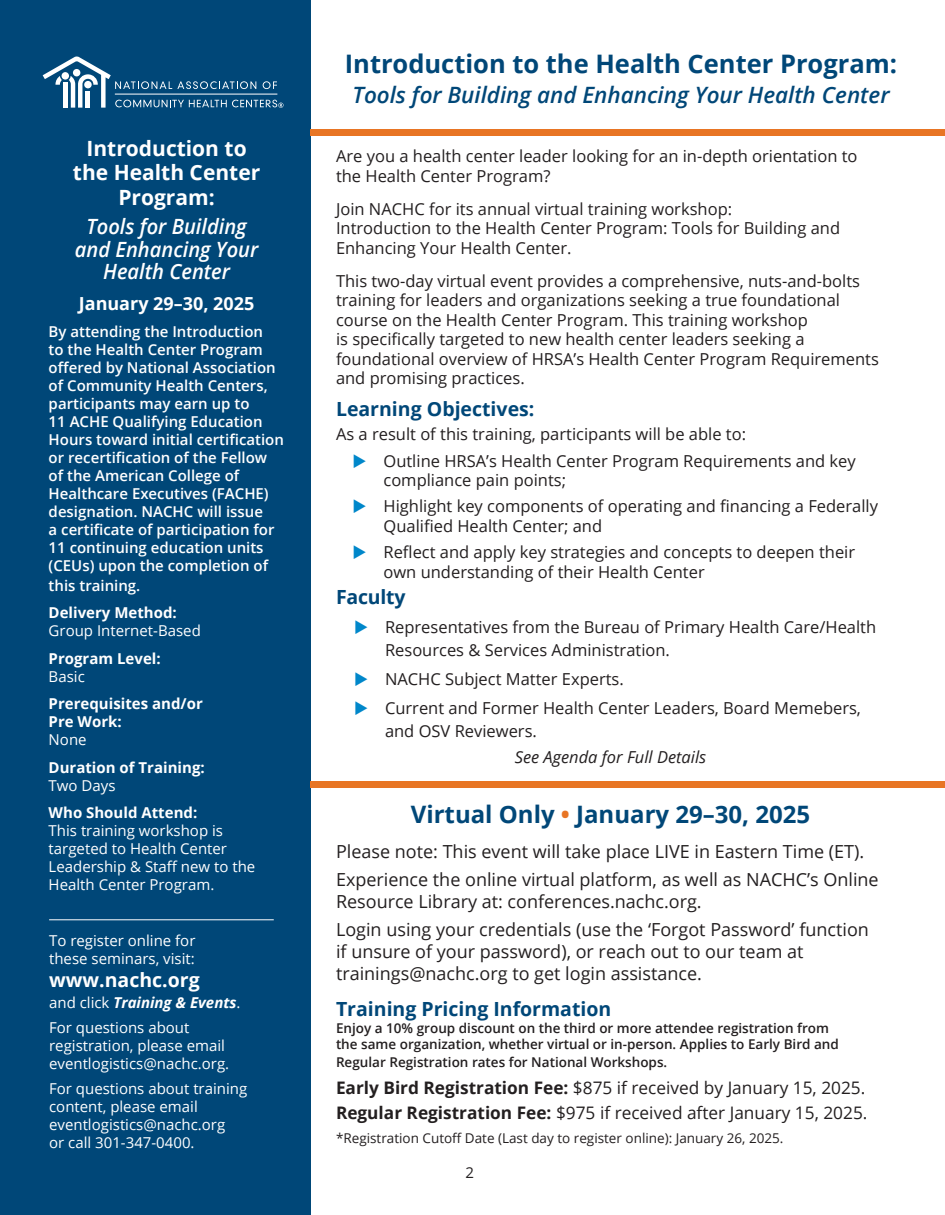
<style>
.page{position:relative;width:945px;height:1215px;background:#fff}
.page>*{position:absolute;margin:0;border:0;box-sizing:border-box;transform-origin:0 0}
.t1{font:700 25.5px "Open Sans";color:#004778}
.t2{font:700 24px "Open Sans";color:#004778}
.t3{font:italic 600 22.5px "Open Sans";color:#004778}
.t4{font:italic 600 21px/22.5px "Open Sans";color:#fff;text-align:center;scale:.96 1}
.t5{font:700 21px/24.8px "Open Sans";color:#fff;text-align:center}
.t6{font:700 19.5px "Open Sans";color:#004778}
.t7{font:700 19.5px "Open Sans";color:#fff}
.t8{font:18px/21.6px "Open Sans";color:#231f20}
.t9{font:700 18px "Open Sans";color:#fff}
.t10{font:17.25px "Open Sans";color:#231f20}
.t11{font:16.5px/19.5px "Open Sans";color:#231f20}
.t12{font:italic 16.5px "Open Sans";color:#231f20}
.t13{font:600 15px/18px "Open Sans";color:#fff}
.t14{font:15px/18px "Open Sans";color:#fff}
.t15{font:700 15px/18px "Open Sans";color:#fff}
.t16{font:italic 700 15px "Open Sans";color:#fff}
.t17{font:15px "Open Sans";color:#231f20}
.t18{font:600 13.5px/16.2px "Open Sans";color:#231f20}
.t19{font:13.5px "Open Sans";color:#231f20}
.s1{font-weight:700}
.s2{font-weight:400}
.s3{font-weight:400;font-style:normal}
.s4{color:#0087ca}
.s5{color:#e87524}
</style>
<div class="page">
<div style="left:0;top:0;width:310px;height:1215px;background:#004778"></div>
<svg style="left:43px;top:56px;width:240px;height:52px"></svg>
<div style="left:310px;top:130px;width:635px;height:6px;background:#e87524"></div>
<div style="left:310px;top:781px;width:635px;height:7px;background:#e87524"></div>
<hr style="left:49px;top:919px;width:225px;height:1px;background:#fff">
<p class="t5" style="left:73px;top:135px;width:189px">Introduction to the Health Center<br>Program:</p>
<p class="t4" style="left:75px;top:215px;width:193px">Tools for Building and Enhancing Your<br>Health Center</p>
<p class="t9" style="left:79px;top:291px;width:177px">January 29–30, 2025</p>
<p class="t13" style="left:49px;top:322px;width:237px">By attending the Introduction<br>to the Health Center Program offered by National Association of Community Health Centers, participants may earn up to<br>11 ACHE Qualifying Education<br>Hours toward initial certification or recertification of the Fellow of the American College of<br>Healthcare Executives (FACHE) designation. NACHC will issue<br>a certificate of participation for<br>11 continuing education units (CEUs) upon the completion of</p>
<p class="t13" style="left:49px;top:576px;width:93px">this training.</p>
<p class="t14" style="left:49px;top:603px;width:154px"><span class="s1">Delivery Method:<br></span>Group Internet-Based</p>
<p class="t15" style="left:49px;top:649px;width:114px">Program Level:<br><span class="s2">Basic</span></p>
<p class="t15" style="left:49px;top:694px;width:156px">Prerequisites and/or<br>Pre Work:</p>
<p class="t14" style="left:49px;top:730px;width:39px">None</p>
<p class="t15" style="left:49px;top:758px;width:158px">Duration of Training:<br><span class="s2">Two Days</span></p>
<p class="t14" style="left:49px;top:803px;width:208px"><span class="s1">Who Should Attend:<br></span>This training workshop is targeted to Health Center<br>Leadership &amp; Staff new to the<br>Health Center Program.</p>
<p class="t14" style="left:49px;top:931px;width:148px">To register online for these seminars, visit:</p>
<p class="t7" style="left:49px;top:966px;width:152px">www.nachc.org</p>
<p class="t16" style="left:49px;top:992px;width:193px"><span class="s3">and click</span> Training &amp; Events<span class="s3">.</span></p>
<p class="t14" style="left:49px;top:1018px;width:182px">For questions about registration, please email eventlogistics@nachc.org.</p>
<p class="t14" style="left:49px;top:1079px;width:200px">For questions about training content, please email eventlogistics@nachc.org<br>or call 301-347-0400.</p>
<p class="t1" style="left:345px;top:46px;width:554px">Introduction to the Health Center Program:</p>
<p class="t3" style="left:352px;top:79px;width:539px">Tools for Building and Enhancing Your Health Center</p>
<p class="t11" style="left:336px;top:146px;width:523px">Are you a health center leader looking for an in-depth orientation to the Health Center Program?</p>
<p class="t11" style="left:336px;top:199px;width:506px">Join NACHC for its annual virtual training workshop:<br>Introduction to the Health Center Program: Tools for Building and<br>Enhancing Your Health Center.</p>
<p class="t11" style="left:336px;top:271px;width:545px">This two-day virtual event provides a comprehensive, nuts-and-bolts training for leaders and organizations seeking a true foundational course on the Health Center Program. This training workshop<br>is specifically targeted to new health center leaders seeking a foundational overview of HRSA’s Health Center Program Requirements and promising practices.</p>
<p class="t6" style="left:336px;top:395px;width:200px">Learning Objectives:</p>
<p class="t11" style="left:336px;top:424px;width:412px">As a result of this training, participants will be able to:</p>
<p class="t11" style="left:384px;top:451px;width:474px;text-indent:-31px"><span class="s4">◆</span> Outline HRSA’s Health Center Program Requirements and key compliance pain points;</p>
<p class="t11" style="left:384px;top:496px;width:496px;text-indent:-31px"><span class="s4">◆</span> Highlight key components of operating and financing a Federally<br>Qualified Health Center; and</p>
<p class="t11" style="left:384px;top:542px;width:473px;text-indent:-31px"><span class="s4">◆</span> Reflect and apply key strategies and concepts to deepen their own understanding of their Health Center</p>
<p class="t6" style="left:336px;top:583px;width:71px">Faculty</p>
<p class="t11" style="left:385px;top:616px;width:493px;line-height:22.5px;text-indent:-31px"><span class="s4">◆</span> Representatives from the Bureau of Primary Health Care/Health<br>Resources &amp; Services Administration.</p>
<p class="t11" style="left:354px;top:669px;width:271px"><span class="s4">◆</span> NACHC Subject Matter Experts.</p>
<p class="t11" style="left:385px;top:697px;width:478px;line-height:22.5px;text-indent:-31px"><span class="s4">◆</span> Current and Former Health Center Leaders, Board Memebers, and OSV Reviewers.</p>
<p class="t12" style="left:515px;top:746px;width:193px">See Agenda for Full Details</p>
<p class="t2" style="left:411px;top:797px;width:401px">Virtual Only <span class="s5">•</span> January 29–30, 2025</p>
<p class="t8" style="left:336px;top:840px;width:530px">Please note: This event will take place LIVE in Eastern Time (ET).</p>
<p class="t8" style="left:336px;top:869px;width:544px">Experience the online virtual platform, as well as NACHC’s Online<br>Resource Library at: conferences.nachc.org.</p>
<p class="t8" style="left:336px;top:919px;width:534px">Login using your credentials (use the ‘Forgot Password’ function if unsure of your password), or reach out to our team at trainings@nachc.org to get login assistance.</p>
<p class="t6" style="left:336px;top:996px;width:277px">Training Pricing Information</p>
<p class="t18" style="left:336px;top:1019px;width:504px">Enjoy a 10% group discount on the third or more attendee registration from the same organization, whether virtual or in-person. Applies to Early Bird and</p>
<p class="t18" style="left:336px;top:1054px;width:333px">Regular Registration rates for National Workshops.</p>
<p class="t10" style="left:336px;top:1076px;width:531px"><span class="s1">Early Bird Registration Fee:</span> $875 if received by January 15, 2025.</p>
<p class="t10" style="left:336px;top:1101px;width:533px"><span class="s1">Regular Registration Fee:</span> $975 if received after January 15, 2025.</p>
<p class="t19" style="left:336px;top:1129px;width:449px">*Registration Cutoff Date (Last day to register online): January 26, 2025.</p>
<p class="t17" style="left:466px;top:1163px;width:10px">2</p>
</div>
